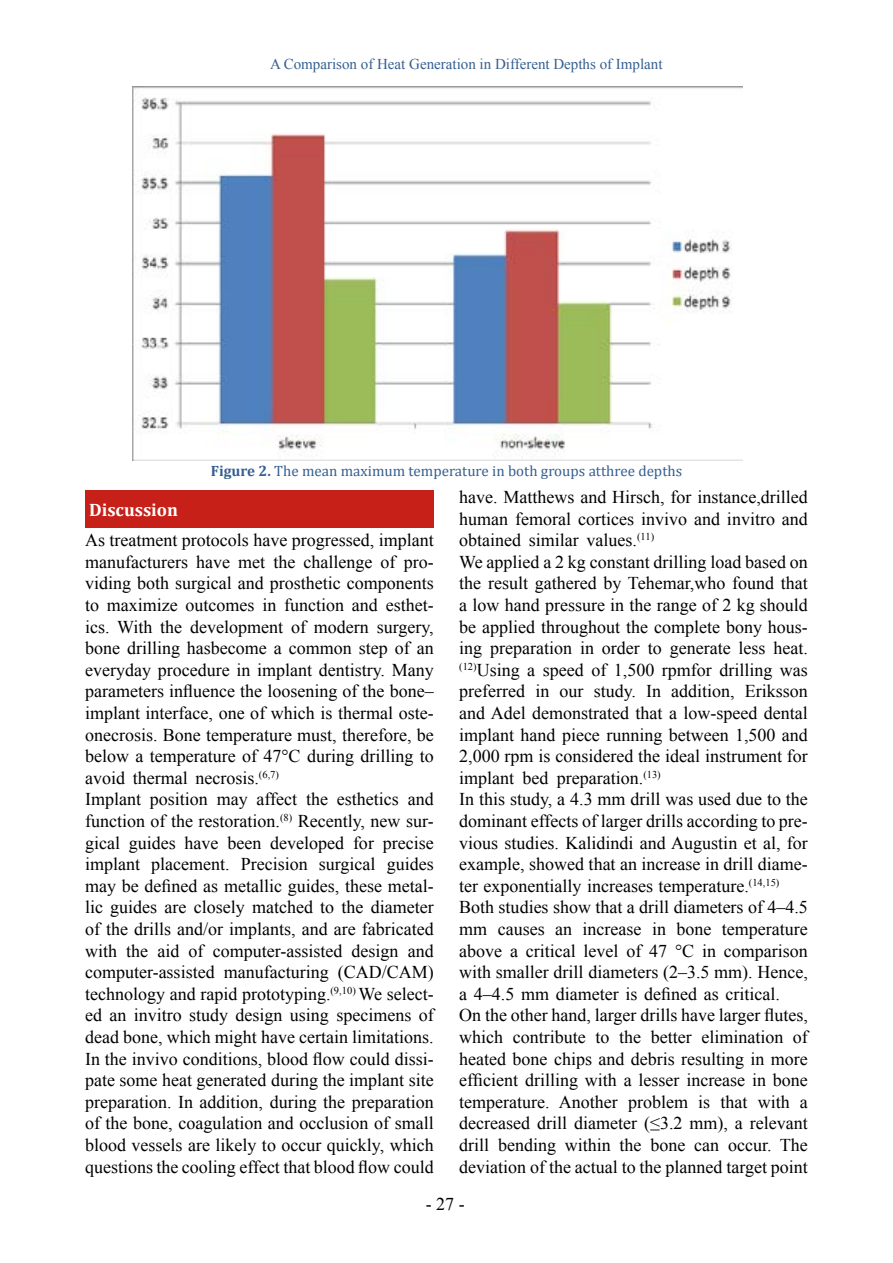
<style>
.page{position:relative;width:893px;height:1263px;background:#fff}
.page>*{position:absolute;margin:0;border:0;box-sizing:border-box;transform-origin:0 0}
.t1{font:18px/21.6px "Times New Roman";color:#000}
.t2{font:700 18px "Cambria";color:#fff}
.t3{font:15px "Cambria";color:#365f91}
.t4{font:15px "Times New Roman";color:#365f91}
.s1{font-weight:700}
</style>
<div class="page">
<img style="left:132px;top:86px;width:611px;height:375px">
<div style="left:85px;top:490px;width:349px;height:38px;background:#c72018"></div>
<p class="t4" style="left:270px;top:54px;width:394px">A Comparison of Heat Generation in Different Depths of Implant</p>
<p class="t3" style="left:211px;top:462px;width:473px"><span class="s1">Figure 2.</span> The mean maximum temperature in both groups atthree depths</p>
<p class="t2" style="left:89px;top:497px;width:91px">Discussion</p>
<p class="t1" style="left:85px;top:529px;width:350px">As treatment protocols have progressed, implant manufacturers have met the challenge of pro&shy;viding both surgical and prosthetic components to maximize outcomes in function and esthet&shy;ics. With the development of modern surgery, bone drilling hasbecome a common step of an everyday procedure in implant dentistry. Many parameters influence the loosening of the bone– implant interface, one of which is thermal oste&shy;onecrosis. Bone temperature must, therefore, be below a temperature of 47°C during drilling to avoid thermal necrosis.<sup>(6,7)<br></sup>Implant position may affect the esthetics and function of the restoration.<sup>(8)</sup> Recently, new sur&shy;gical guides have been developed for precise implant placement. Precision surgical guides may be defined as metallic guides, these metal&shy;lic guides are closely matched to the diameter of the drills and/or implants, and are fabricated with the aid of computer-assisted design and computer-assisted manufacturing (CAD/CAM) technology and rapid prototyping.<sup>(9,10)</sup> We select&shy;ed an invitro study design using specimens of dead bone, which might have certain limitations.<br>In the invivo conditions, blood flow could dissi&shy;pate some heat generated during the implant site preparation. In addition, during the preparation of the bone, coagulation and occlusion of small blood vessels are likely to occur quickly, which questions the cooling effect that blood flow could</p>
<p class="t1" style="left:459px;top:486px;width:350px">have. Matthews and Hirsch, for instance,drilled human femoral cortices invivo and invitro and obtained similar values.<sup>(11)<br></sup>We applied a 2 kg constant drilling load based on the result gathered by Tehemar,who found that a low hand pressure in the range of 2 kg should be applied throughout the complete bony hous&shy;ing preparation in order to generate less heat. <sup>(12)</sup>Using a speed of 1,500 rpmfor drilling was preferred in our study. In addition, Eriksson and Adel demonstrated that a low-speed dental implant hand piece running between 1,500 and 2,000 rpm is considered the ideal instrument for implant bed preparation.<sup>(13)<br></sup>In this study, a 4.3 mm drill was used due to the dominant effects of larger drills according to pre&shy;vious studies. Kalidindi and Augustin et al, for example, showed that an increase in drill diame&shy;ter exponentially increases temperature.<sup>(14,15)<br></sup>Both studies show that a drill diameters of 4–4.5 mm causes an increase in bone temperature above a critical level of 47 °C in comparison with smaller drill diameters (2–3.5 mm). Hence, a 4–4.5 mm diameter is defined as critical.<br>On the other hand, larger drills have larger flutes, which contribute to the better elimination of heated bone chips and debris resulting in more efficient drilling with a lesser increase in bone temperature. Another problem is that with a decreased drill diameter (≤3.2 mm), a relevant drill bending within the bone can occur. The deviation of the actual to the planned target point</p>
<p class="t1" style="left:426px;top:1192px;width:40px">- 27 -</p>
</div>
